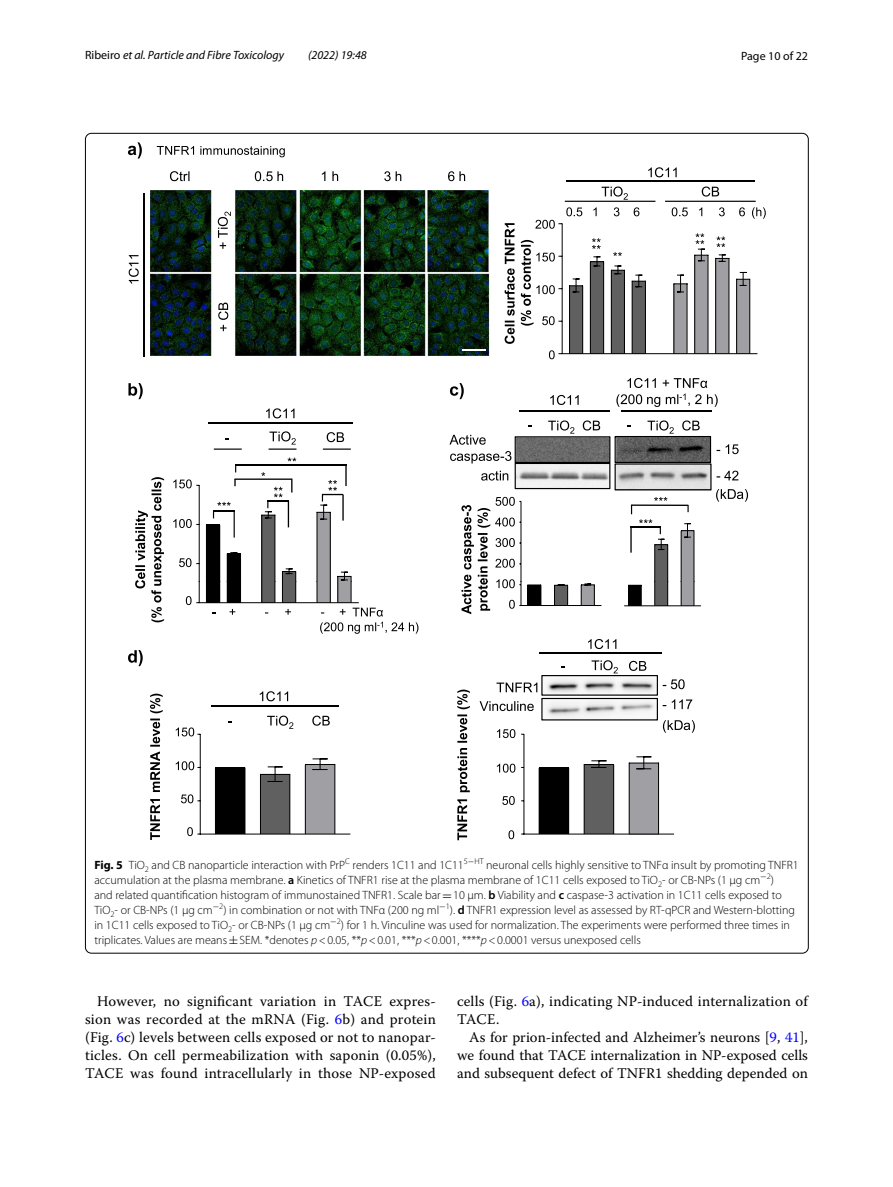
<style>
.page{position:relative;width:893px;height:1187px;background:#fff}
.page>*{position:absolute;margin:0;border:0;box-sizing:border-box;transform-origin:0 0}
.t1{font:14.7px/18px "Warnock Pro";letter-spacing:.015em;color:#000;text-align:justify}
.t2{font:300 12px/15px "Myriad Pro";color:#000}
.t3{font:italic 12px "Myriad Pro";color:#000}
.t4{font:12px "Myriad Pro";color:#000}
.s1{font-style:normal}
.s2{font-weight:700}
.s3{font-weight:600}
.s4{font-family:"MTSY";font-weight:400}
.s5{font-style:italic}
.s6{color:#00f}
</style>
<div class="page">
<img style="left:150px;top:191px;width:560px;height:516px">
<svg style="left:128px;top:383px;width:336px;height:16px"></svg>
<svg style="left:128px;top:142px;width:14px;height:16px"></svg>
<svg style="left:170px;top:171px;width:19px;height:10px"></svg>
<svg style="left:218px;top:212px;width:13px;height:37px"></svg>
<svg style="left:218px;top:302px;width:10px;height:29px"></svg>
<svg style="left:384px;top:171px;width:81px;height:10px"></svg>
<svg style="left:129px;top:255px;width:10px;height:28px"></svg>
<hr style="left:144px;top:193px;width:1px;height:163px;background:#000">
<svg style="left:322px;top:171px;width:16px;height:10px"></svg>
<svg style="left:255px;top:171px;width:28px;height:10px"></svg>
<svg style="left:602px;top:186px;width:26px;height:14px"></svg>
<svg style="left:702px;top:186px;width:17px;height:10px"></svg>
<hr style="left:565px;top:201px;width:90px;height:1px;background:#000">
<hr style="left:665px;top:201px;width:91px;height:1px;background:#000">
<svg style="left:648px;top:167px;width:29px;height:10px"></svg>
<hr style="left:566px;top:180px;width:189px;height:2px;background:#000">
<svg style="left:505px;top:223px;width:10px;height:121px"></svg>
<hr style="left:462px;top:349px;width:24px;height:2px;background:#fff">
<hr style="left:199px;top:485px;width:1px;height:96px;background:#000">
<svg style="left:327px;top:432px;width:17px;height:10px"></svg>
<svg style="left:214px;top:448px;width:28px;height:1px"></svg>
<svg style="left:269px;top:431px;width:27px;height:18px"></svg>
<svg style="left:323px;top:448px;width:28px;height:1px"></svg>
<svg style="left:266px;top:408px;width:28px;height:10px"></svg>
<hr style="left:209px;top:423px;width:144px;height:1px;background:#000">
<svg style="left:173px;top:519px;width:26px;height:9px"></svg>
<svg style="left:173px;top:479px;width:26px;height:9px"></svg>
<svg style="left:179px;top:558px;width:20px;height:9px"></svg>
<svg style="left:550px;top:395px;width:29px;height:10px"></svg>
<hr style="left:519px;top:410px;width:91px;height:2px;background:#000">
<hr style="left:621px;top:410px;width:91px;height:2px;background:#000">
<svg style="left:616px;top:378px;width:102px;height:29px"></svg>
<svg style="left:521px;top:207px;width:245px;height:152px"></svg>
<svg style="left:157px;top:146px;width:128px;height:11px"></svg>
<svg style="left:128px;top:650px;width:15px;height:16px"></svg>
<hr style="left:199px;top:602px;width:160px;height:1px;background:#000">
<svg style="left:206px;top:457px;width:212px;height:176px"></svg>
<svg style="left:135px;top:477px;width:29px;height:145px"></svg>
<svg style="left:186px;top:581px;width:14px;height:24px"></svg>
<svg style="left:449px;top:420px;width:299px;height:196px"></svg>
<svg style="left:457px;top:689px;width:13px;height:151px"></svg>
<svg style="left:588px;top:639px;width:28px;height:10px"></svg>
<hr style="left:539px;top:651px;width:122px;height:2px;background:#000">
<svg style="left:150px;top:693px;width:13px;height:146px"></svg>
<svg style="left:260px;top:691px;width:28px;height:10px"></svg>
<hr style="left:211px;top:705px;width:128px;height:1px;background:#000">
<svg style="left:176px;top:715px;width:175px;height:121px"></svg>
<svg style="left:480px;top:660px;width:215px;height:179px"></svg>
<p class="t3" style="left:85px;top:48px;width:200px"><span class="s1">Ribeiro</span> et al. Particle and Fibre Toxicology</p>
<p class="t3" style="left:308px;top:48px;width:60px">(2022) 19:48</p>
<p class="t4" style="left:741px;top:48px;width:68px">Page 10 of 22</p>
<p class="t2" style="left:94px;top:857px;width:706px"><span class="s2">Fig. 5</span> TiO<sub>2</sub> and CB nanoparticle interaction with PrP<sup>C</sup> renders 1C11 and 1C11<sup>5</sup><sup>−</sup><sup>HT</sup> neuronal cells highly sensitive to TNFα insult by promoting TNFR1 accumulation at the plasma membrane. <span class="s3">a</span> Kinetics of TNFR1 rise at the plasma membrane of 1C11 cells exposed to TiO<sub>2</sub>- or CB-NPs (1 µg -cm<sup>−</sup><sup>2</sup>)<br>and related quantification histogram of immunostained TNFR1. Scale bar<span class="s4">=</span>10 µm. <span class="s3">b</span> Viability and <span class="s3">c</span> caspase-3 activation in 1C11 cells exposed to TiO<sub>2</sub>- or CB-NPs (1 µg -cm<sup>−</sup><sup>2</sup>) in combination or not with TNFα (200 ng -ml<sup>−</sup><sup>1</sup>). <span class="s3">d</span> TNFR1 expression level as assessed by RT-qPCR and Western-blotting in 1C11 cells exposed to TiO<sub>2</sub>- or CB-NPs (1 µg -cm<sup>−</sup><sup>2</sup>) for 1 h. Vinculine was used for normalization. The experiments were performed three times in triplicates. Values are means<span class="s4">±</span>SEM. *denotes <span class="s5">p</span>&lt;0.05, **<span class="s5">p</span>&lt;0.01, ***<span class="s5">p</span>&lt;0.001, ****<span class="s5">p</span>&lt;0.0001 versus unexposed cells</p>
<p class="t1" style="left:85px;top:991px;width:352px;text-indent:12px">However, no significant variation in TACE expres&shy;sion was recorded at the mRNA (Fig. <span class="s6">6</span>b) and protein (Fig. <span class="s6">6</span>c) levels between cells exposed or not to nanopar&shy;ticles. On cell permeabilization with saponin (0.05%), TACE was found intracellularly in those NP-exposed</p>
<p class="t1" style="left:457px;top:991px;width:352px">cells (Fig. <span class="s6">6</span>a), indicating NP-induced internalization of<br>TACE.</p>
<p class="t1" style="left:457px;top:1027px;width:352px;text-indent:12px">As for prion-infected and Alzheimer’s neurons [<span class="s6">9</span>, <span class="s6">41</span>], we found that TACE internalization in NP-exposed cells and subsequent defect of TNFR1 shedding depended on</p>
</div>
